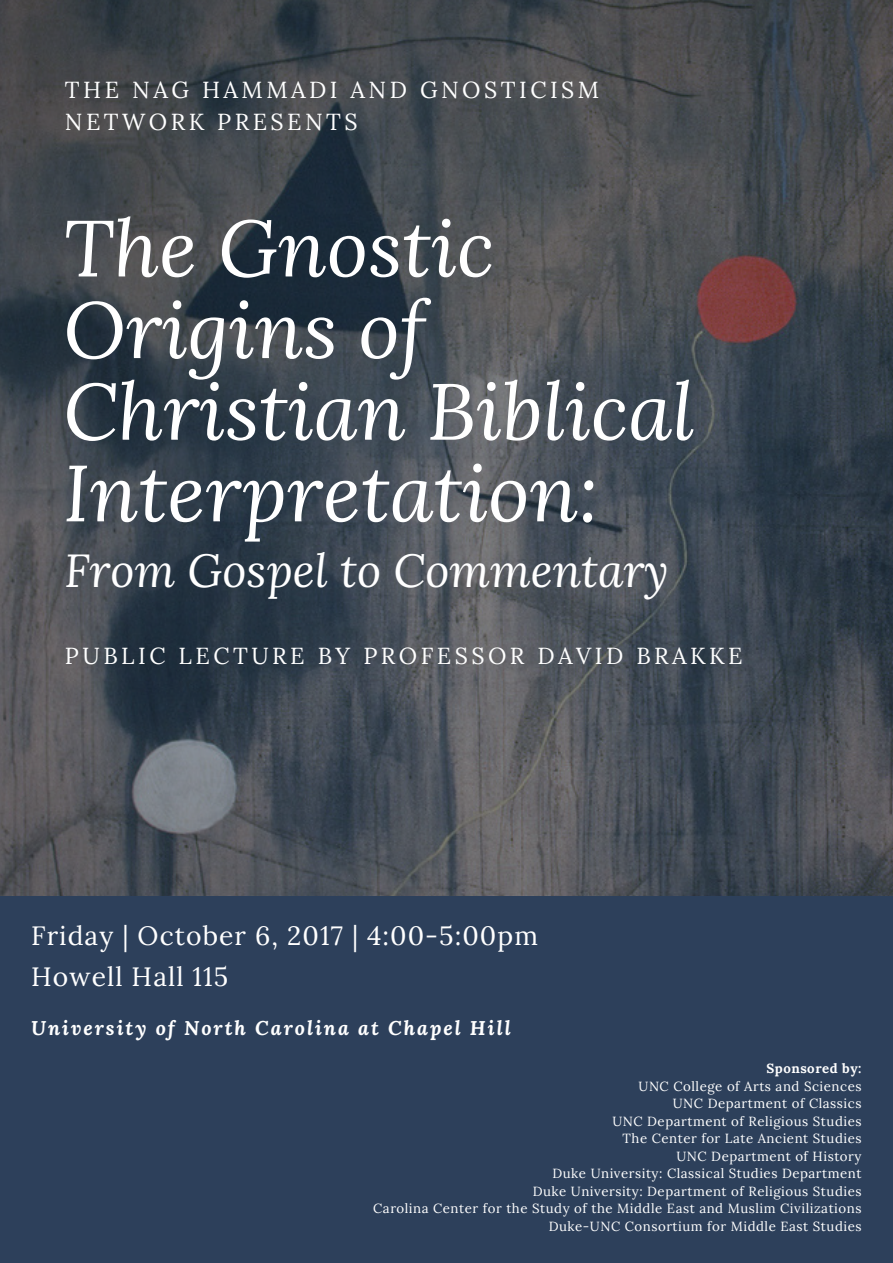
<style>
.page{position:relative;width:893px;height:1263px;background:#2d405b}
.page>*{position:absolute;margin:0;border:0;box-sizing:border-box;transform-origin:0 0}
.t1{font:italic 79.5px/81.6px "Lora";color:#fff}
.t2{font:italic 46.35px "Lora";color:#fff}
.t3{font:26.47px/40.5px "Lora";letter-spacing:.04em;color:#fff}
.t4{font:23.17px/32.1px "Lora";letter-spacing:.15em;color:#fff}
.t5{font:italic 700 19.88px "Lora";letter-spacing:.1em;color:#fff}
.t6{font:13.27px/17.5px "Lora";letter-spacing:.04em;color:#fff;text-align:right}
.t7{font:700 13.27px "Lora";letter-spacing:.04em;color:#fff}
</style>
<div class="page">
<img style="left:0;top:0;width:893px;height:896px">
<h3 class="t4" style="left:65px;top:74px;width:536px">THE NAG HAMMADI AND GNOSTICISM<br>NETWORK PRESENTS</h3>
<h1 class="t1" style="left:63px;top:208px;width:633px">The Gnostic<br>Origins of<br>Christian Biblical<br>Interpretation:</h1>
<h2 class="t2" style="left:64px;top:542px;width:606px">From Gospel to Commentary</h2>
<h3 class="t4" style="left:65px;top:640px;width:679px">PUBLIC LECTURE BY PROFESSOR DAVID BRAKKE</h3>
<h3 class="t3" style="left:31px;top:916px;width:508px">Friday | October 6, 2017 | 4:00-5:00pm<br>Howell Hall 115</h3>
<h3 class="t5" style="left:31px;top:1014px;width:481px">University of North Carolina at Chapel Hill</h3>
<p class="t7" style="left:766px;top:1060px;width:96px">Sponsored by:</p>
<p class="t6" style="left:373px;top:1078px;width:490px">UNC College of Arts and Sciences<br>UNC Department of Classics<br>UNC Department of Religious Studies<br>The Center for Late Ancient Studies<br>UNC Department of History<br>Duke University: Classical Studies Department<br>Duke University: Department of Religious Studies<br>Carolina Center for the Study of the Middle East and Muslim Civilizations Duke-UNC Consortium for Middle East Studies</p>
</div>
